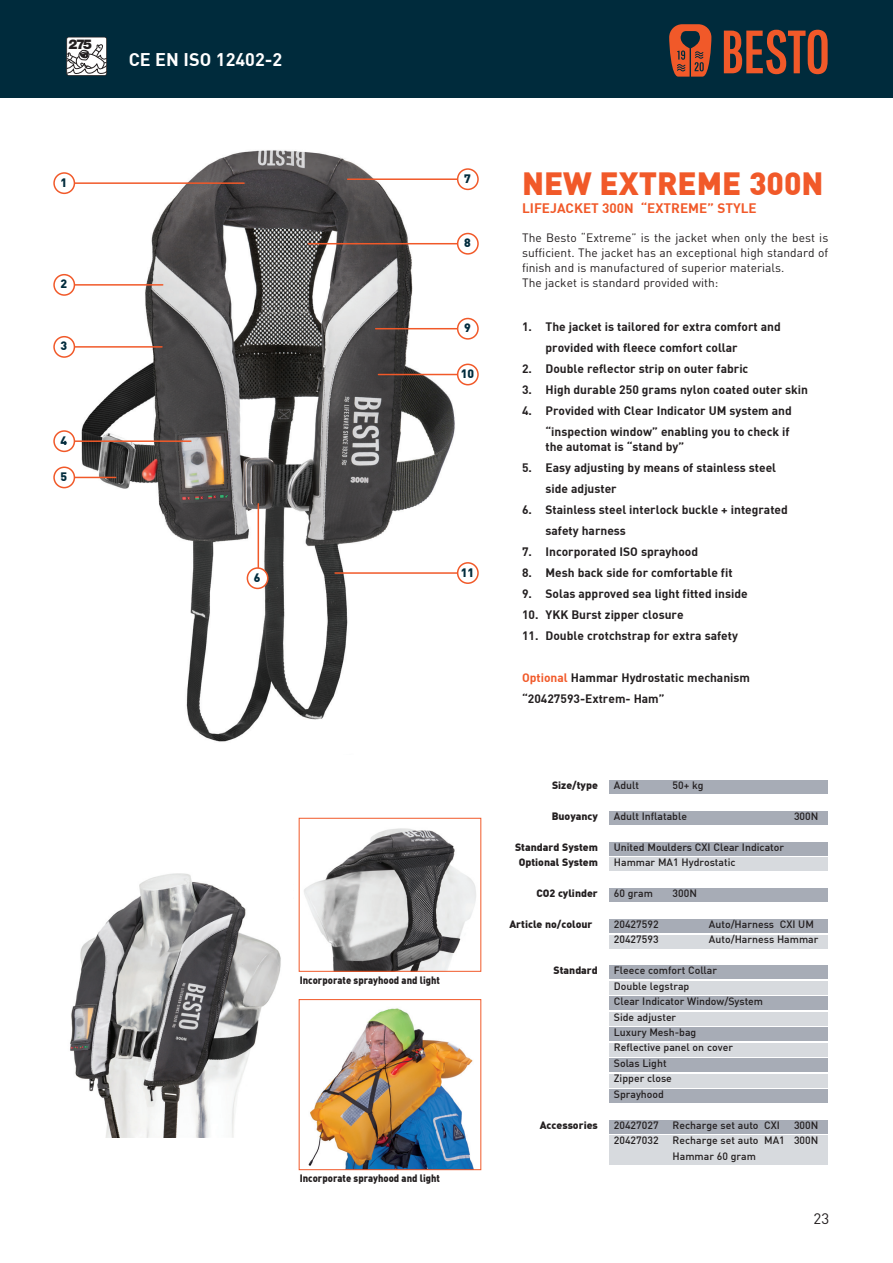
<style>
.page{position:relative;width:893px;height:1263px;background:#fff}
.page>*{position:absolute;margin:0;border:0;box-sizing:border-box;transform-origin:0 0}
.t1{font:900 31.5px "DIN";color:#f15929}
.t2{font:18px "DIN Bold";color:#fff}
.t3{font:15px "DIN";color:#231f20}
.t4{font:13.5px "DIN Bold";color:#f15929}
.t5{font:900 13.5px "Helvetica Neue";color:#231f20}
.t6{font:12px/21px "DIN Bold";color:#231f20}
.t7{font:12px/15px "DIN";color:#231f20}
.t8{font:900 12px "DIN";color:#002b3c}
.t9{font:500 10.5px/15.5px "DIN";color:#231f20}
.t10{font:900 10.5px "DIN";color:#231f20}
.t11{font:900 10.5px "DIN";color:#231f20;scale:.9 1}
.s1{color:#f15929}
</style>
<div class="page">
<div style="left:0;top:0;width:893px;height:98px;background:#002b3c"></div>
<svg style="left:724px;top:30px;width:104px;height:44px"></svg>
<svg style="left:669px;top:24px;width:42px;height:53px"></svg>
<svg style="left:66px;top:37px;width:41px;height:39px;background:#c2c1c2"></svg>
<img style="left:55px;top:150px;width:424px;height:592px">
<hr style="left:348px;top:178px;width:119px;height:2px;background:#f15929">
<div style="left:458px;top:169px;width:20px;height:20px;background:#fff;border-radius:50%"></div>
<div style="left:457px;top:168px;width:22px;height:22px;border:2px solid #f15929;border-radius:50%"></div>
<hr style="left:378px;top:374px;width:89px;height:1px;background:#f15929">
<div style="left:458px;top:364px;width:20px;height:21px;background:#fff;border-radius:50%"></div>
<div style="left:457px;top:364px;width:22px;height:21px;border:2px solid #f15929;border-radius:50%"></div>
<hr style="left:308px;top:243px;width:159px;height:1px;background:#f15929">
<div style="left:458px;top:234px;width:20px;height:20px;background:#fff;border-radius:50%"></div>
<div style="left:457px;top:233px;width:22px;height:22px;border:2px solid #f15929;border-radius:50%"></div>
<hr style="left:376px;top:328px;width:91px;height:1px;background:#f15929">
<div style="left:458px;top:318px;width:20px;height:21px;background:#fff;border-radius:50%"></div>
<div style="left:457px;top:318px;width:22px;height:22px;border:2px solid #f15929;border-radius:50%"></div>
<hr style="left:335px;top:572px;width:132px;height:2px;background:#f15929">
<div style="left:458px;top:563px;width:20px;height:20px;background:#fff;border-radius:50%"></div>
<div style="left:457px;top:562px;width:22px;height:22px;border:2px solid #f15929;border-radius:50%"></div>
<hr style="left:258px;top:504px;width:1px;height:67px;background:#f15929">
<div style="left:247px;top:568px;width:21px;height:20px;background:#fff;border-radius:50%"></div>
<div style="left:247px;top:567px;width:21px;height:22px;border:2px solid #f15929;border-radius:50%"></div>
<hr style="left:63px;top:440px;width:128px;height:2px;background:#f15929">
<div style="left:54px;top:431px;width:20px;height:20px;background:#fff;border-radius:50%"></div>
<div style="left:53px;top:430px;width:22px;height:22px;border:2px solid #f15929;border-radius:50%"></div>
<hr style="left:63px;top:346px;width:99px;height:2px;background:#f15929">
<div style="left:54px;top:337px;width:20px;height:20px;background:#fff;border-radius:50%"></div>
<div style="left:53px;top:336px;width:22px;height:22px;border:2px solid #f15929;border-radius:50%"></div>
<hr style="left:63px;top:284px;width:100px;height:2px;background:#f15929">
<div style="left:54px;top:275px;width:20px;height:20px;background:#fff;border-radius:50%"></div>
<div style="left:53px;top:274px;width:22px;height:22px;border:2px solid #f15929;border-radius:50%"></div>
<hr style="left:63px;top:182px;width:181px;height:2px;background:#f15929">
<div style="left:54px;top:173px;width:20px;height:20px;background:#fff;border-radius:50%"></div>
<div style="left:53px;top:172px;width:22px;height:22px;border:2px solid #f15929;border-radius:50%"></div>
<hr style="left:63px;top:477px;width:53px;height:1px;background:#f15929">
<div style="left:54px;top:467px;width:20px;height:21px;background:#fff;border-radius:50%"></div>
<div style="left:53px;top:466px;width:22px;height:22px;border:2px solid #f15929;border-radius:50%"></div>
<div style="left:610px;top:780px;width:218px;height:14px;background:#a7acb6"></div>
<div style="left:610px;top:811px;width:218px;height:14px;background:#a7acb6"></div>
<div style="left:610px;top:842px;width:218px;height:13px;background:#a7acb6"></div>
<div style="left:610px;top:857px;width:218px;height:14px;background:#d7dade"></div>
<div style="left:610px;top:888px;width:218px;height:14px;background:#a7acb6"></div>
<div style="left:610px;top:919px;width:218px;height:14px;background:#a7acb6"></div>
<div style="left:610px;top:935px;width:218px;height:13px;background:#d7dade"></div>
<div style="left:610px;top:965px;width:218px;height:14px;background:#a7acb6"></div>
<div style="left:610px;top:981px;width:218px;height:14px;background:#d7dade"></div>
<div style="left:610px;top:996px;width:218px;height:14px;background:#a7acb6"></div>
<div style="left:610px;top:1012px;width:218px;height:13px;background:#d7dade"></div>
<div style="left:610px;top:1027px;width:218px;height:14px;background:#a7acb6"></div>
<div style="left:610px;top:1043px;width:218px;height:13px;background:#d7dade"></div>
<div style="left:610px;top:1058px;width:218px;height:14px;background:#a7acb6"></div>
<div style="left:610px;top:1074px;width:218px;height:13px;background:#d7dade"></div>
<div style="left:610px;top:1089px;width:218px;height:14px;background:#a7acb6"></div>
<div style="left:610px;top:1120px;width:218px;height:14px;background:#a7acb6"></div>
<div style="left:610px;top:1135px;width:218px;height:14px;background:#d7dade"></div>
<div style="left:610px;top:1149px;width:218px;height:15px;background:#d7dade"></div>
<img style="left:70px;top:873px;width:211px;height:265px">
<img style="left:304px;top:828px;width:172px;height:142px">
<div style="left:299px;top:818px;width:182px;height:154px;border:1px solid #f15929"></div>
<img style="left:308px;top:1008px;width:166px;height:160px">
<div style="left:299px;top:999px;width:182px;height:171px;border:1px solid #f15929"></div>
<p class="t5" style="left:69px;top:36px;width:25px">275</p>
<h2 class="t2" style="left:129px;top:48px;width:155px">CE EN ISO 12402-2</h2>
<p class="t8" style="left:60px;top:174px;width:8px">1</p>
<p class="t8" style="left:60px;top:276px;width:8px">2</p>
<p class="t8" style="left:60px;top:338px;width:8px">3</p>
<p class="t8" style="left:60px;top:432px;width:8px">4</p>
<p class="t8" style="left:60px;top:469px;width:8px">5</p>
<p class="t8" style="left:254px;top:569px;width:8px">6</p>
<p class="t8" style="left:464px;top:170px;width:8px">7</p>
<p class="t8" style="left:464px;top:235px;width:8px">8</p>
<p class="t8" style="left:464px;top:320px;width:8px">9</p>
<p class="t8" style="left:461px;top:366px;width:15px">10</p>
<p class="t8" style="left:461px;top:564px;width:15px">11</p>
<p class="t11" style="left:300px;top:973px;width:157px">Incorporate sprayhood and light</p>
<p class="t11" style="left:300px;top:1171px;width:157px">Incorporate sprayhood and light</p>
<h1 class="t1" style="left:522px;top:163px;width:303px">NEW EXTREME 300N</h1>
<p class="t4" style="left:522px;top:200px;width:236px">LIFEJACKET 300N “EXTREME” STYLE</p>
<p class="t7" style="left:522px;top:230px;width:308px">The Besto “Extreme” is the jacket when only the best is sufficient. The jacket has an exceptional high standard of finish and is manufactured of superior materials.<br>The jacket is standard provided with:</p>
<p class="t6" style="left:545px;top:316px;width:237px;text-indent:-23px">1. The jacket is tailored for extra comfort and provided with fleece comfort collar</p>
<p class="t6" style="left:522px;top:358px;width:228px">2. Double reflector strip on outer fabric</p>
<p class="t6" style="left:522px;top:379px;width:287px">3. High durable 250 grams nylon coated outer skin</p>
<p class="t6" style="left:522px;top:400px;width:271px;text-align:right">4. Provided with Clear Indicator UM system and “inspection window” enabling you to check if</p>
<p class="t6" style="left:545px;top:436px;width:140px">the automat is “stand by”</p>
<p class="t6" style="left:545px;top:457px;width:232px;text-indent:-23px">5. Easy adjusting by means of stainless steel side adjuster</p>
<p class="t6" style="left:545px;top:499px;width:244px;text-indent:-23px">6. Stainless steel interlock buckle + integrated safety harness</p>
<p class="t6" style="left:522px;top:541px;width:178px">7. Incorporated ISO sprayhood</p>
<p class="t6" style="left:522px;top:562px;width:212px">8. Mesh back side for comfortable fit</p>
<p class="t6" style="left:522px;top:583px;width:227px">9. Solas approved sea light fitted inside</p>
<p class="t6" style="left:522px;top:604px;width:163px">10. YKK Burst zipper closure</p>
<p class="t6" style="left:522px;top:625px;width:217px">11. Double crotchstrap for extra safety</p>
<p class="t6" style="left:522px;top:667px;width:229px"><span class="s1">Optional</span> Hammar Hydrostatic mechanism “20427593-Extrem- Ham”</p>
<p class="t10" style="left:552px;top:778px;width:47px">Size/type</p>
<p class="t9" style="left:614px;top:777px;width:27px">Adult</p>
<p class="t9" style="left:673px;top:777px;width:33px">50+ kg</p>
<p class="t10" style="left:552px;top:809px;width:48px">Buoyancy</p>
<p class="t9" style="left:614px;top:808px;width:75px">Adult Inflatable</p>
<p class="t9" style="left:794px;top:808px;width:26px">300N</p>
<p class="t10" style="left:515px;top:840px;width:84px">Standard System</p>
<p class="t9" style="left:614px;top:839px;width:172px">United Moulders CXI Clear Indicator</p>
<p class="t10" style="left:519px;top:855px;width:81px">Optional System</p>
<p class="t9" style="left:614px;top:854px;width:123px">Hammar MA1 Hydrostatic</p>
<p class="t10" style="left:536px;top:886px;width:63px">CO2 cylinder</p>
<p class="t9" style="left:614px;top:885px;width:41px">60 gram</p>
<p class="t9" style="left:673px;top:885px;width:26px">300N</p>
<p class="t10" style="left:509px;top:917px;width:85px">Article no/colour</p>
<p class="t9" style="left:614px;top:916px;width:46px">20427592</p>
<p class="t9" style="left:709px;top:916px;width:106px">Auto/Harness CXI UM</p>
<p class="t9" style="left:614px;top:931px;width:46px">20427593</p>
<p class="t9" style="left:709px;top:931px;width:111px">Auto/Harness Hammar</p>
<p class="t10" style="left:554px;top:963px;width:46px">Standard</p>
<p class="t9" style="left:614px;top:962px;width:151px">Fleece comfort Collar<br>Double legstrap<br>Clear Indicator Window/System<br>Side adjuster<br>Luxury Mesh-bag<br>Reflective panel on cover<br>Solas Light<br>Zipper close<br>Sprayhood</p>
<p class="t10" style="left:540px;top:1118px;width:60px">Accessories</p>
<p class="t9" style="left:614px;top:1117px;width:46px">20427027</p>
<p class="t9" style="left:673px;top:1117px;width:109px">Recharge set auto CXI</p>
<p class="t9" style="left:794px;top:1117px;width:26px">300N</p>
<p class="t9" style="left:614px;top:1132px;width:46px">20427032</p>
<p class="t9" style="left:673px;top:1132px;width:147px">Recharge set auto MA1 300N<br>Hammar 60 gram</p>
<p class="t3" style="left:813px;top:1209px;width:17px">23</p>
</div>
